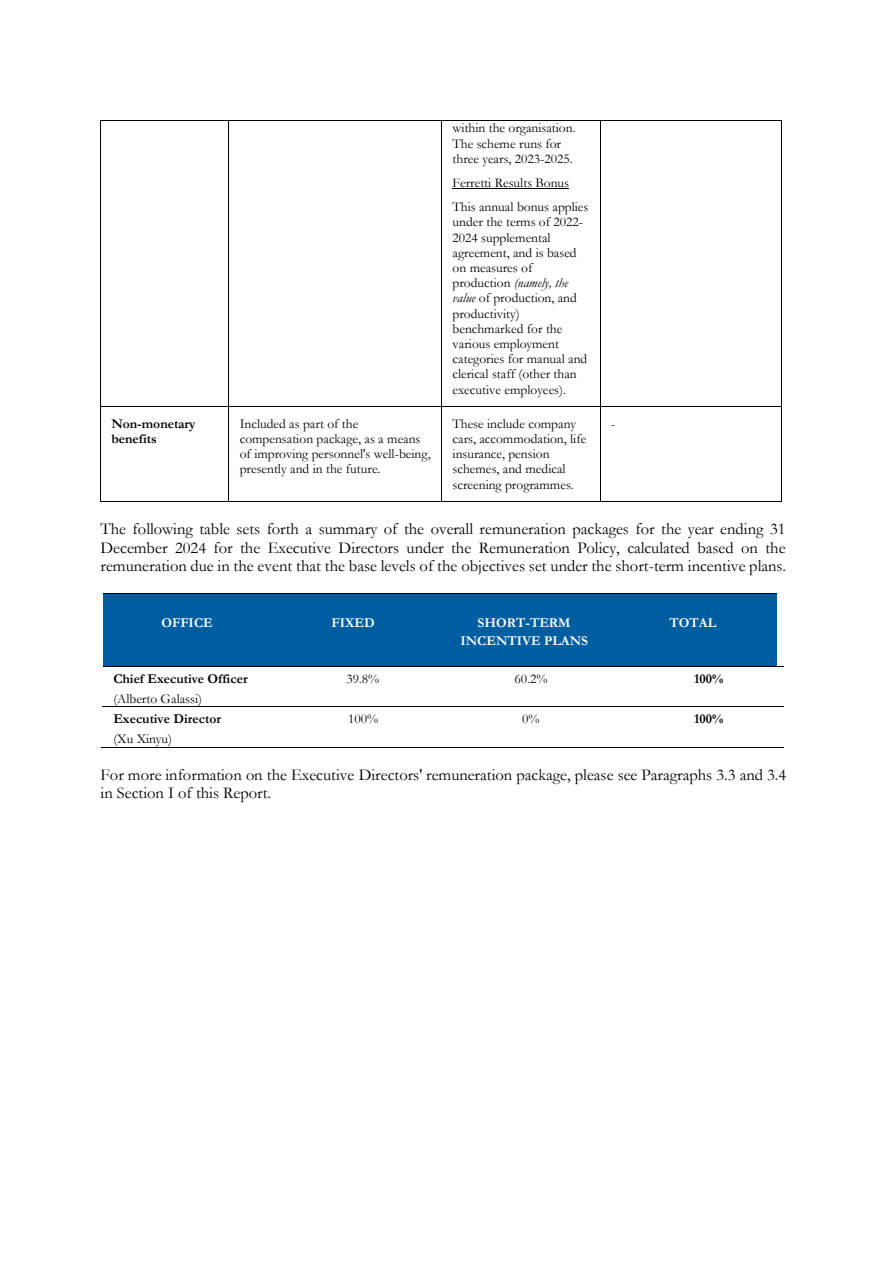
<style>
.page{position:relative;width:894px;height:1264px;background:#fff}
.page>*{position:absolute;margin:0;border:0;box-sizing:border-box;transform-origin:0 0}
.t1{font:16.5px/18.6px "Garamond";color:#000;text-align:justify}
.t2{font:13.5px/15.1px "Garamond";color:#000}
.t3{font:700 13.5px/15.5px "Garamond";color:#000}
.t4{font:700 13.5px/18.1px "Garamond";color:#fff;text-align:center}
.s1{font-style:italic}
</style>
<div class="page">
<hr style="left:452px;top:188px;width:117px;height:1px;background:#000">
<hr style="left:101px;top:120px;width:127px;height:1px;background:#000">
<hr style="left:228px;top:120px;width:212px;height:1px;background:#000">
<hr style="left:441px;top:120px;width:159px;height:1px;background:#000">
<hr style="left:601px;top:120px;width:180px;height:1px;background:#000">
<hr style="left:100px;top:121px;width:1px;height:285px;background:#000">
<hr style="left:228px;top:121px;width:1px;height:285px;background:#000">
<hr style="left:440px;top:121px;width:1px;height:285px;background:#000">
<hr style="left:600px;top:121px;width:1px;height:285px;background:#000">
<hr style="left:781px;top:121px;width:1px;height:285px;background:#000">
<hr style="left:101px;top:406px;width:127px;height:1px;background:#000">
<hr style="left:228px;top:406px;width:212px;height:1px;background:#000">
<hr style="left:441px;top:406px;width:159px;height:1px;background:#000">
<hr style="left:601px;top:406px;width:180px;height:1px;background:#000">
<hr style="left:100px;top:407px;width:1px;height:94px;background:#000">
<hr style="left:101px;top:501px;width:127px;height:1px;background:#000">
<hr style="left:228px;top:407px;width:1px;height:94px;background:#000">
<hr style="left:228px;top:501px;width:212px;height:1px;background:#000">
<hr style="left:440px;top:407px;width:1px;height:94px;background:#000">
<hr style="left:441px;top:501px;width:159px;height:1px;background:#000">
<hr style="left:600px;top:407px;width:1px;height:94px;background:#000">
<hr style="left:601px;top:501px;width:180px;height:1px;background:#000">
<hr style="left:781px;top:407px;width:1px;height:94px;background:#000">
<div style="left:103px;top:594px;width:168px;height:72px;background:#005ea0"></div>
<div style="left:271px;top:594px;width:169px;height:72px;background:#005ea0"></div>
<div style="left:440px;top:594px;width:168px;height:36px;background:#005ea0"></div>
<div style="left:440px;top:630px;width:168px;height:36px;background:#005ea0"></div>
<div style="left:608px;top:594px;width:168px;height:72px;background:#005ea0"></div>
<hr style="left:103px;top:593px;width:168px;height:1px;background:#000">
<hr style="left:272px;top:593px;width:167px;height:1px;background:#000">
<hr style="left:440px;top:593px;width:168px;height:1px;background:#000">
<hr style="left:609px;top:593px;width:167px;height:1px;background:#000">
<hr style="left:103px;top:666px;width:168px;height:1px;background:#000">
<hr style="left:272px;top:666px;width:31px;height:1px;background:#000">
<hr style="left:304px;top:666px;width:124px;height:1px;background:#000">
<svg style="left:428px;top:666px;width:12px;height:1px"></svg>
<hr style="left:440px;top:666px;width:168px;height:1px;background:#000">
<svg style="left:608px;top:666px;width:26px;height:1px"></svg>
<hr style="left:634px;top:666px;width:142px;height:1px;background:#000">
<hr style="left:103px;top:706px;width:200px;height:1px;background:#000">
<hr style="left:304px;top:706px;width:124px;height:1px;background:#000">
<hr style="left:429px;top:706px;width:204px;height:1px;background:#000">
<hr style="left:634px;top:706px;width:149px;height:1px;background:#000">
<hr style="left:102px;top:746px;width:201px;height:1px;background:#000">
<hr style="left:302px;top:746px;width:126px;height:1px;background:#000">
<hr style="left:428px;top:746px;width:205px;height:1px;background:#000">
<hr style="left:633px;top:746px;width:150px;height:1px;background:#000">
<p class="t2" style="left:452px;top:121px;width:124px">within the organisation.<br>The scheme runs for three years, 2023-2025.</p>
<p class="t2" style="left:452px;top:175px;width:118px">Ferretti Results Bonus</p>
<p class="t2" style="left:452px;top:199px;width:137px">This annual bonus applies under the terms of 2022-<br>2024 supplemental agreement, and is based on measures of production <span class="s1">(namely, the value</span> of production, and productivity) benchmarked for the various employment categories for manual and clerical staff (other than executive employees).</p>
<p class="t3" style="left:111px;top:415px;width:86px">Non-monetary benefits</p>
<p class="t2" style="left:240px;top:416px;width:192px">Included as part of the compensation package, as a means of improving personnel's well-being, presently and in the future.</p>
<p class="t2" style="left:452px;top:416px;width:135px">These include company cars, accommodation, life insurance, pension schemes, and medical screening programmes.</p>
<p class="t2" style="left:611px;top:416px;width:6px">-</p>
<p class="t1" style="left:100px;top:519px;width:687px">The following table sets forth a summary of the overall remuneration packages for the year ending 31<br>December 2024 for the Executive Directors under the Remuneration Policy, calculated based on the remuneration due in the event that the base levels of the objectives set under the short-term incentive plans.</p>
<p class="t4" style="left:161px;top:613px;width:53px">OFFICE</p>
<p class="t4" style="left:331px;top:613px;width:45px">FIXED</p>
<p class="t4" style="left:460px;top:613px;width:129px">SHORT-TERM<br>INCENTIVE PLANS</p>
<p class="t4" style="left:669px;top:613px;width:48px">TOTAL</p>
<p class="t3" style="left:113px;top:671px;width:136px">Chief Executive Officer</p>
<p class="t2" style="left:113px;top:691px;width:90px">(Alberto Galassi)</p>
<p class="t2" style="left:346px;top:671px;width:34px">39.8%</p>
<p class="t2" style="left:514px;top:671px;width:34px">60.2%</p>
<p class="t3" style="left:694px;top:671px;width:31px">100%</p>
<p class="t3" style="left:113px;top:711px;width:109px">Executive Director</p>
<p class="t2" style="left:113px;top:731px;width:60px">(Xu Xinyu)</p>
<p class="t2" style="left:348px;top:711px;width:32px">100%</p>
<p class="t2" style="left:522px;top:711px;width:19px">0%</p>
<p class="t3" style="left:694px;top:711px;width:31px">100%</p>
<p class="t1" style="left:100px;top:765px;width:687px">For more information on the Executive Directors' remuneration package, please see Paragraphs 3.3 and 3.4 in Section I of this Report.</p>
</div>
